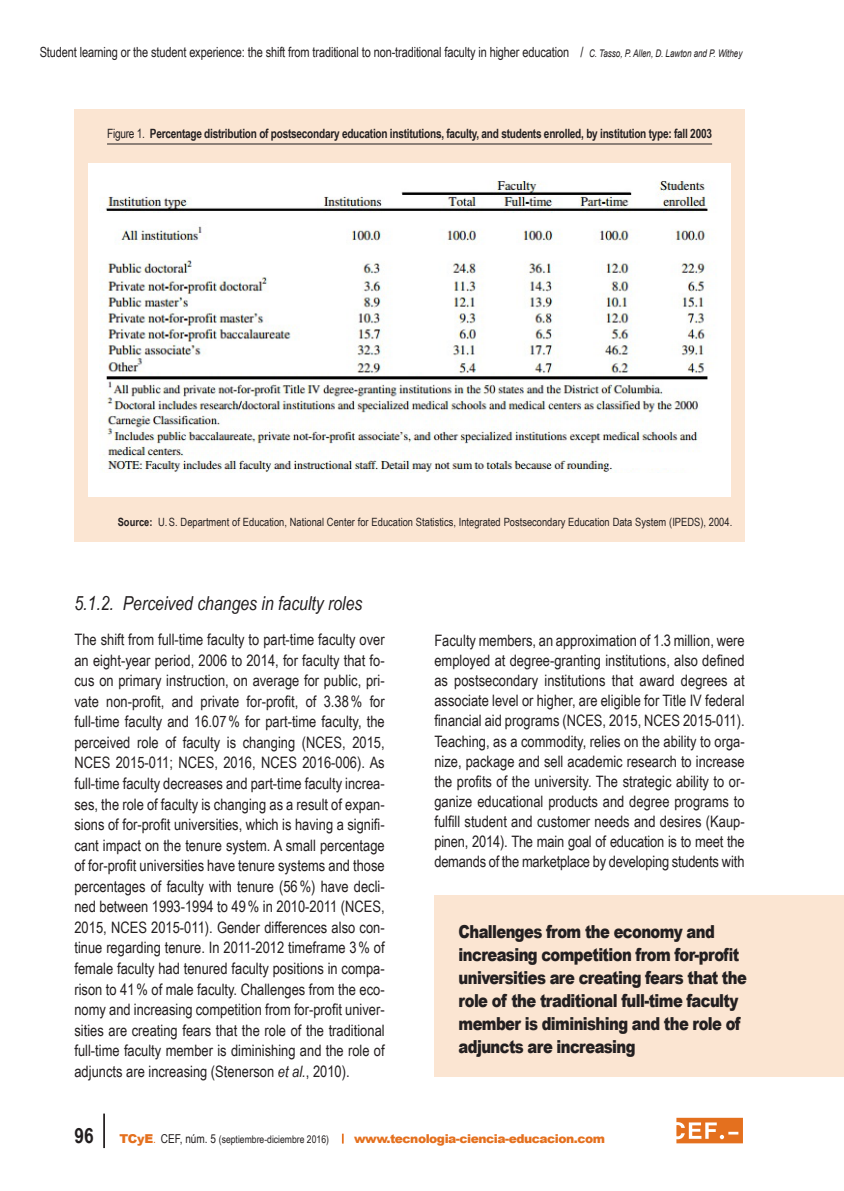
<style>
.page{position:relative;width:844px;height:1191px;background:#fff}
.page>*{position:absolute;margin:0;border:0;box-sizing:border-box;transform-origin:0 0}
.epigrafe_1_1_1{font:italic 19.25px "Arial Narrow";color:#231f20}
.t1{font:900 17.85px/23.1px "Arial";letter-spacing:-.04em;color:#231f20;scale:.82 1}
.texto_general{font:15.75px/20.5px "Arial Narrow";color:#231f20;text-align:justify}
.t2{font:14px "Arial Narrow";letter-spacing:-.01em;color:#231f20;scale:.96 1}
.texto_general-2{font:700 12.78px "Arial Narrow";letter-spacing:-.02em;color:#231f20;scale:.96 1}
.t3{font:900 12.25px "Arial";letter-spacing:-.04em;color:#e4701e}
.nota_al_pie{font:11.38px "Arial Narrow";color:#231f20}
.t4{font:10.5px "Arial Narrow";color:#231f20}
.s1{font-family:"Arial"}
.s2{font-family:"Arial";font-style:italic;font-size:10.5px}
.s3{font-weight:400}
.s4{font-weight:700}
.s5{font-style:italic}
.s6{font-weight:700;font-size:21px}
.s7{font-family:"Arial";font-weight:900;font-size:12.25px;color:#e4701e}
.s8{font-size:12.25px;color:#e4701e}
.s9{font-size:12.25px}
</style>
<div class="page">
<hr style="left:103px;top:1113px;width:2px;height:35px;background:#231f20">
<svg style="left:676px;top:1117px;width:66px;height:26px;background:#ea9051"></svg>
<div style="left:74px;top:109px;width:670px;height:433px;background:#fbe5d2"></div>
<hr style="left:107px;top:144px;width:605px;height:1px;background:#231f20">
<div style="left:88px;top:163px;width:642px;height:333px;background:#fff"></div>
<img style="left:99px;top:181px;width:612px;height:291px">
<div style="left:434px;top:895px;width:409px;height:181px;background:#fbe5d2"></div>
<p class="t2" style="left:40px;top:42px;width:733px">Student learning or the student experience: the shift from traditional to non-traditional faculty in higher education <span class="s1">/</span> <span class="s2">C. Tasso, P. Allen, D. Lawton and P. Withey</span></p>
<p class="texto_general-2" style="left:107px;top:124px;width:631px"><span class="s3">Figure 1.</span> Percentage distribution of postsecondary education institutions, faculty, and students enrolled, by institution type: fall 2003</p>
<p class="nota_al_pie" style="left:118px;top:513px;width:616px"><span class="s4">Source:</span> U.S. Department of Education, National Center for Education Statistics, Integrated Postsecondary Education Data System (IPEDS), 2004.</p>
<p class="epigrafe_1_1_1" style="left:74px;top:589px;width:289px">5.1.2. Perceived changes in faculty roles</p>
<p class="texto_general" style="left:74px;top:628px;width:312px">The shift from full-time faculty to part-time faculty over an eight-year period, 2006 to 2014, for faculty that fo&shy;cus on primary instruction, on average for public, pri&shy;vate non-profit, and private for-profit, of 3.38% for full-time faculty and 16.07% for part-time faculty, the perceived role of faculty is changing (NCES, 2015, NCES 2015-011; NCES, 2016, NCES 2016-006). As full-time faculty decreases and part-time faculty increa&shy;ses, the role of faculty is changing as a result of expan&shy;sions of for-profit universities, which is having a signifi&shy;cant impact on the tenure system. A small percentage of for-profit universities have tenure systems and those percentages of faculty with tenure (56%) have decli&shy;ned between 1993-1994 to 49% in 2010-2011 (NCES, 2015, NCES 2015-011). Gender differences also con&shy;tinue regarding tenure. In 2011-2012 timeframe 3% of female faculty had tenured faculty positions in compa&shy;rison to 41% of male faculty. Challenges from the eco&shy;nomy and increasing competition from for-profit univer&shy;sities are creating fears that the role of the traditional full-time faculty member is diminishing and the role of adjuncts are increasing (Stenerson <span class="s5">et al.</span>, 2010).</p>
<p class="texto_general" style="left:434px;top:629px;width:312px">Faculty members, an approximation of 1.3 million, were employed at degree-granting institutions, also defined as postsecondary institutions that award degrees at associate level or higher, are eligible for Title IV federal financial aid programs (NCES, 2015, NCES 2015-011).<br>Teaching, as a commodity, relies on the ability to orga&shy;nize, package and sell academic research to increase the profits of the university. The strategic ability to or&shy;ganize educational products and degree programs to fulfill student and customer needs and desires (Kaup&shy;pinen, 2014). The main goal of education is to meet the demands of the marketplace by developing students with</p>
<p class="t1" style="left:458px;top:919px;width:353px">Challenges from the economy and increasing competition from for-profit universities are creating fears that the role of the traditional full-time faculty member is diminishing and the role of adjuncts are increasing</p>
<p class="t4" style="left:74px;top:1131px;width:256px"><span class="s6">96</span> <span class="s7">TCyE</span><span class="s8">.</span> <span class="s9">CEF, núm. 5</span> (septiembre-diciembre 2016)</p>
<p class="t3" style="left:354px;top:1129px;width:252px">www.tecnologia-ciencia-educacion.com</p>
</div>
